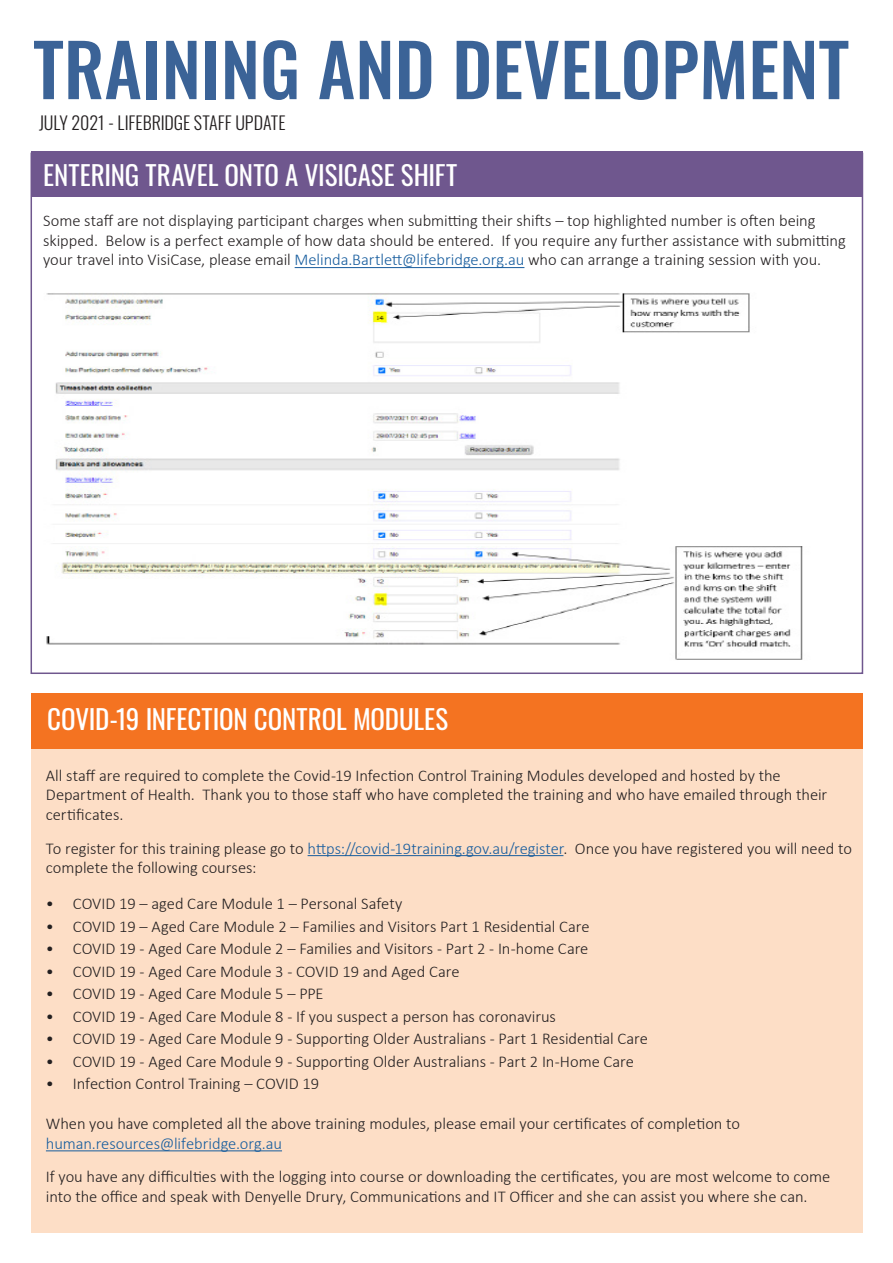
<style>
.page{position:relative;width:893px;height:1263px;background:#fff}
.page>*{position:absolute;margin:0;border:0;box-sizing:border-box;transform-origin:0 0}
.t1{font:500 72px "Oswald";color:#3b6397}
.t2{font:27px "Oswald";letter-spacing:-.005em;color:#fff}
.t3{font:300 18px "Oswald";letter-spacing:-.005em;color:#231f20}
.t4{font:300 16.5px/19.8px "Calibri";letter-spacing:-.005em;color:#231f20}
.t5{font:300 16.5px "Calibri";letter-spacing:-.005em;color:#175d9e}
.s1{color:#175d9e}
</style>
<div class="page">
<div style="left:31px;top:151px;width:832px;height:46px;background:#6f578e"></div>
<img style="left:46px;top:293px;width:757px;height:367px">
<hr style="left:295px;top:267px;width:229px;height:1px;background:#175d9e">
<div style="left:31px;top:694px;width:832px;height:539px;background:#fddec6"></div>
<div style="left:31px;top:693px;width:832px;height:56px;background:#f47321"></div>
<hr style="left:308px;top:855px;width:255px;height:1px;background:#175d9e">
<hr style="left:46px;top:1150px;width:236px;height:1px;background:#175d9e">
<p class="t1" style="left:33px;top:32px;width:818px">TRAINING AND DEVELOPMENT</p>
<p class="t3" style="left:39px;top:107px;width:248px">JULY 2021 - LIFEBRIDGE STAFF UPDATE</p>
<p class="t2" style="left:43px;top:151px;width:416px">ENTERING TRAVEL ONTO A VISICASE SHIFT</p>
<p class="t4" style="left:43px;top:210px;width:804px">Some staff are not displaying participant charges when submitting their shifts – top highlighted number is often being skipped. Below is a perfect example of how data should be entered. If you require any further assistance with submitting your travel into VisiCase, please email <span class="s1">Melinda.Bartlett@lifebridge.org.au</span> who can arrange a training session with you.</p>
<p class="t2" style="left:47px;top:695px;width:402px">COVID-19 INFECTION CONTROL MODULES</p>
<p class="t4" style="left:46px;top:765px;width:783px">All staff are required to complete the Covid-19 Infection Control Training Modules developed and hosted by the<br>Department of Health. Thank you to those staff who have completed the training and who have emailed through their certificates.</p>
<p class="t4" style="left:46px;top:838px;width:808px">To register for this training please go to <span class="s1">https://covid-19training.gov.au/register</span>. Once you have registered you will need to complete the following courses:</p>
<p class="t4" style="left:46px;top:894px;width:358px">• COVID 19 – aged Care Module 1 – Personal Safety</p>
<p class="t4" style="left:46px;top:916px;width:545px">• COVID 19 – Aged Care Module 2 – Families and Visitors Part 1 Residential Care</p>
<p class="t4" style="left:46px;top:939px;width:544px">• COVID 19 - Aged Care Module 2 – Families and Visitors - Part 2 - In-home Care</p>
<p class="t4" style="left:46px;top:961px;width:415px">• COVID 19 - Aged Care Module 3 - COVID 19 and Aged Care</p>
<p class="t4" style="left:46px;top:984px;width:279px">• COVID 19 - Aged Care Module 5 – PPE</p>
<p class="t4" style="left:46px;top:1006px;width:512px">• COVID 19 - Aged Care Module 8 - If you suspect a person has coronavirus</p>
<p class="t4" style="left:46px;top:1029px;width:604px">• COVID 19 - Aged Care Module 9 - Supporting Older Australians - Part 1 Residential Care</p>
<p class="t4" style="left:46px;top:1051px;width:590px">• COVID 19 - Aged Care Module 9 - Supporting Older Australians - Part 2 In-Home Care</p>
<p class="t4" style="left:46px;top:1074px;width:275px">• Infection Control Training – COVID 19</p>
<p class="t4" style="left:46px;top:1113px;width:696px">When you have completed all the above training modules, please email your certificates of completion to</p>
<p class="t5" style="left:46px;top:1133px;width:238px">human.resources@lifebridge.org.au</p>
<p class="t4" style="left:46px;top:1166px;width:786px">If you have any difficulties with the logging into course or downloading the certificates, you are most welcome to come into the office and speak with Denyelle Drury, Communications and IT Officer and she can assist you where she can.</p>
</div>
